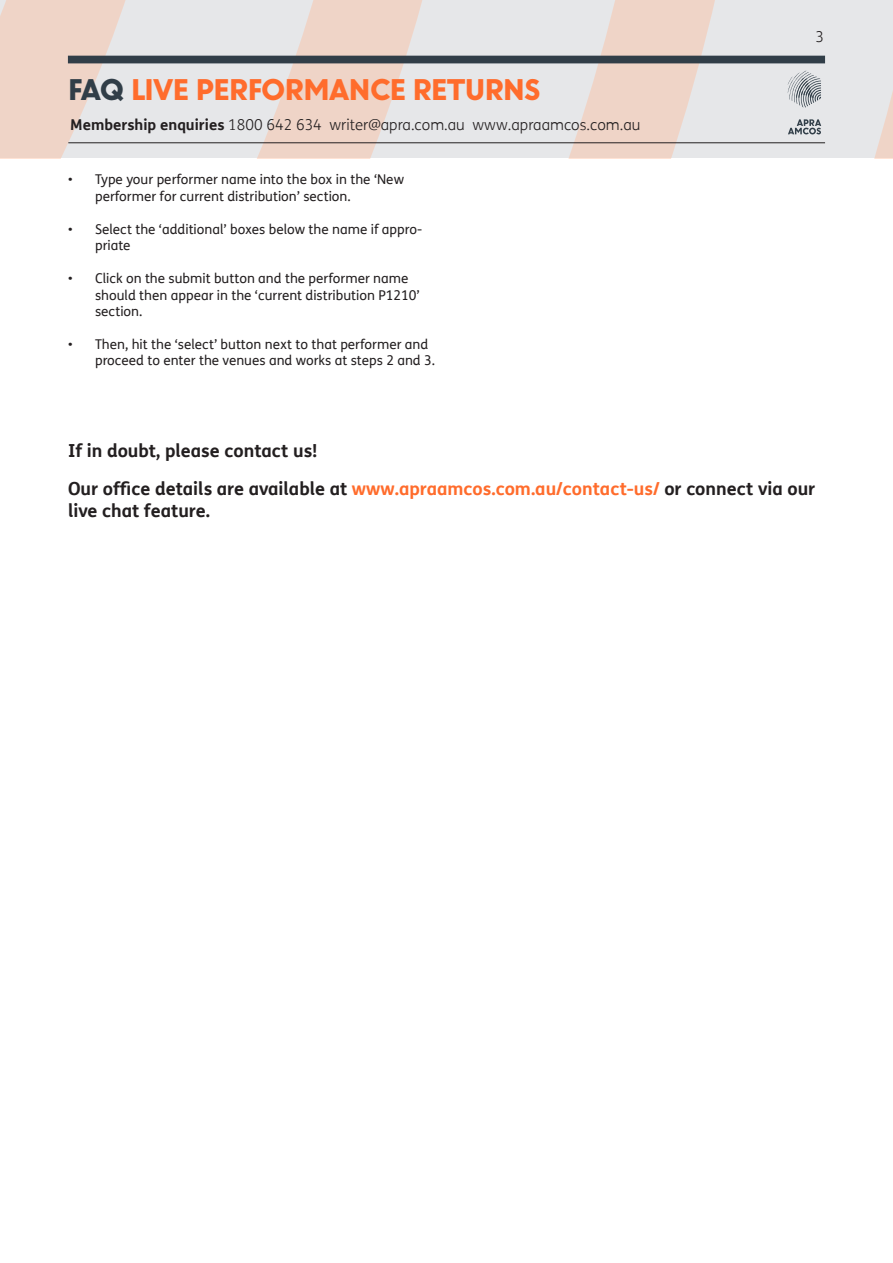
<style>
.page{position:relative;width:893px;height:1263px;background:#fff}
.page>*{position:absolute;margin:0;border:0;box-sizing:border-box;transform-origin:0 0}
.t1{font:900 27px "U8";letter-spacing:.005em;color:#ff6c2c}
.t2{font:700 18px/21.6px "FS Me";color:#231f20}
.t3{font:300 15px "FS Me";color:#231f20}
.t4{font:13.5px/16.2px "FS Me";color:#231f20}
.s1{color:#313e48}
.s2{font-weight:700}
.s3{color:#ff6c2c}
</style>
<div class="page">
<svg style="left:0;top:0;width:893px;height:158px;background:#e8dfdc"></svg>
<svg style="left:788px;top:119px;width:33px;height:15px"></svg>
<svg style="left:788px;top:71px;width:33px;height:37px"></svg>
<hr style="left:68px;top:142px;width:757px;height:1px;background:#231f20">
<div style="left:68px;top:56px;width:757px;height:7px;background:#313e48"></div>
<h1 class="t1" style="left:69px;top:68px;width:473px"><span class="s1">FAQ</span> LIVE PERFORMANCE RETURNS</h1>
<p class="t3" style="left:70px;top:115px;width:572px"><span class="s2">Membership enquiries</span> 1800 642 634 writer@apra.com.au www.apraamcos.com.au</p>
<p class="t4" style="left:95px;top:171px;width:311px;text-indent:-27px">• Type your performer name into the box in the ‘New performer for current distribution’ section.</p>
<p class="t4" style="left:95px;top:221px;width:329px;text-indent:-27px">• Select the ‘additional’ boxes below the name if appro&shy;priate</p>
<p class="t4" style="left:95px;top:270px;width:326px;text-indent:-27px">• Click on the submit button and the performer name should then appear in the ‘current distribution P1210’ section.</p>
<p class="t4" style="left:95px;top:336px;width:342px;text-indent:-27px">• Then, hit the ‘select’ button next to that performer and proceed to enter the venues and works at steps 2 and 3.</p>
<p class="t3" style="left:816px;top:27px;width:10px">3</p>
<p class="t2" style="left:68px;top:439px;width:251px">If in doubt, please contact us!</p>
<p class="t2" style="left:68px;top:477px;width:749px">Our office details are available at <span class="s3">www.apraamcos.com.au/contact-us/</span> or connect via our live chat feature.</p>
</div>
